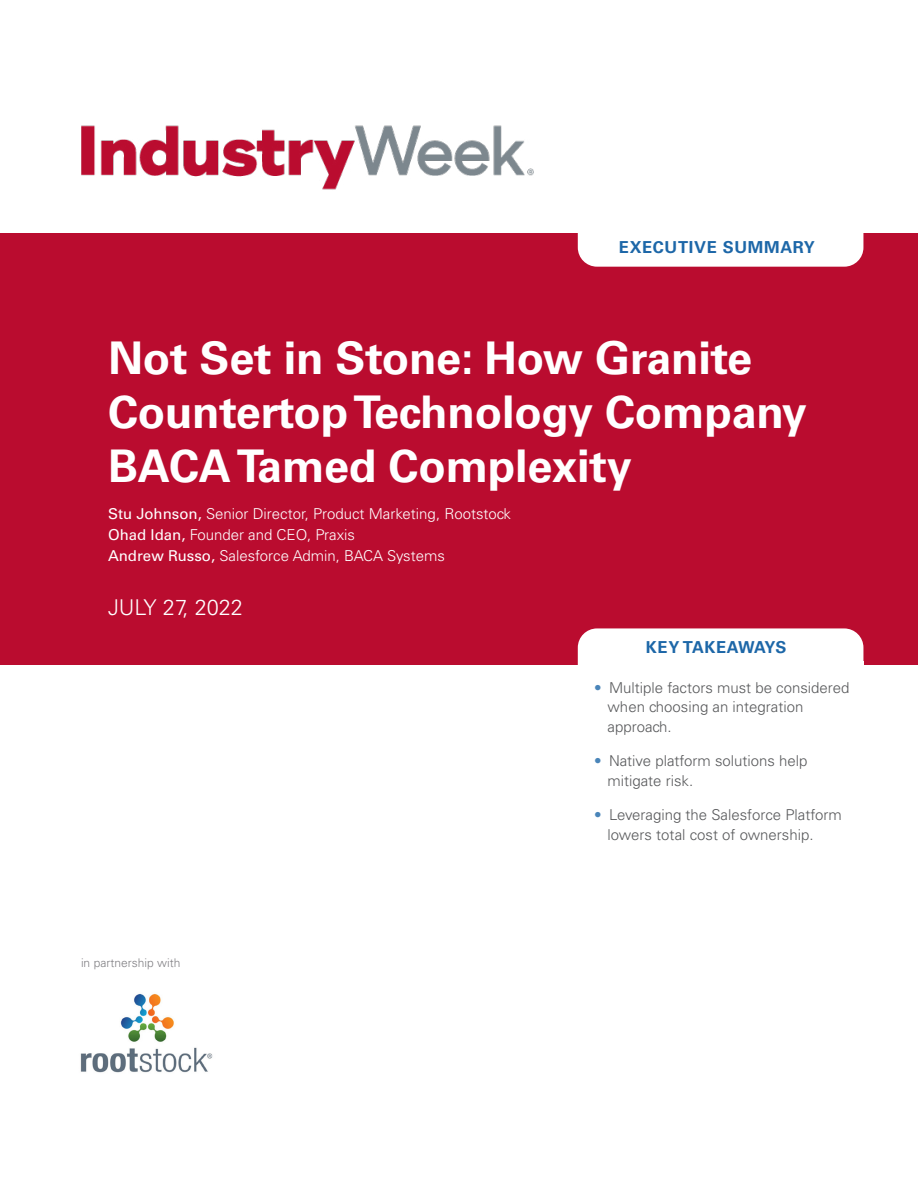
<style>
.page{position:relative;width:918px;height:1188px;background:#fff}
.page>*{position:absolute;margin:0;border:0;box-sizing:border-box;transform-origin:0 0}
.t1{font:700 45px/54px "Univers LT Std";letter-spacing:-.005em;color:#fff}
.t2{font:300 21.75px "Univers LT Std";color:#fff}
.t3{font:700 16.5px "Univers LT Std";letter-spacing:.04em;color:#1d67a8}
.t4{font:700 16.5px "Univers LT Std";letter-spacing:.01em;color:#1d67a8}
.t5{font:300 15px/19.5px "Univers LT Std";color:#58595b}
.t6{font:300 15px/21px "Univers LT Std";color:#fff}
.t7{font:300 12px "Univers LT Std";color:#807f83}
.s1{font-weight:400}
.s2{color:#4a85b9}
</style>
<div class="page">
<div style="left:0;top:234px;width:917px;height:431px;background:#ba0c2f"></div>
<div style="left:578px;top:234px;width:285px;height:33px;background:#fff"></div>
<div style="left:578px;top:628px;width:285px;height:37px;background:#fff"></div>
<img style="left:81px;top:125px;width:453px;height:65px">
<img style="left:80px;top:993px;width:133px;height:80px">
<p class="t3" style="left:619px;top:238px;width:197px">EXECUTIVE SUMMARY</p>
<h1 class="t1" style="left:108px;top:331px;width:700px">Not Set in Stone: How Granite<br>Countertop Technology Company<br>BACA Tamed Complexity</h1>
<p class="t6" style="left:108px;top:503px;width:405px"><span class="s1">Stu Johnson,</span> Senior Director, Product Marketing, Rootstock<br><span class="s1">Ohad Idan,</span> Founder and CEO, Praxis<br><span class="s1">Andrew Russo,</span> Salesforce Admin, BACA Systems</p>
<h2 class="t2" style="left:108px;top:595px;width:137px">JULY 27, 2022</h2>
<p class="t7" style="left:81px;top:955px;width:101px">in partnership with</p>
<p class="t4" style="left:646px;top:638px;width:142px">KEY TAKEAWAYS</p>
<p class="t5" style="left:608px;top:678px;width:244px;text-indent:-14px"><span class="s2">•</span> Multiple factors must be considered when choosing an integration approach.</p>
<p class="t5" style="left:608px;top:751px;width:202px;text-indent:-14px"><span class="s2">•</span> Native platform solutions help mitigate risk.</p>
<p class="t5" style="left:608px;top:805px;width:236px;text-indent:-14px"><span class="s2">•</span> Leveraging the Salesforce Platform lowers total cost of ownership.</p>
</div>
